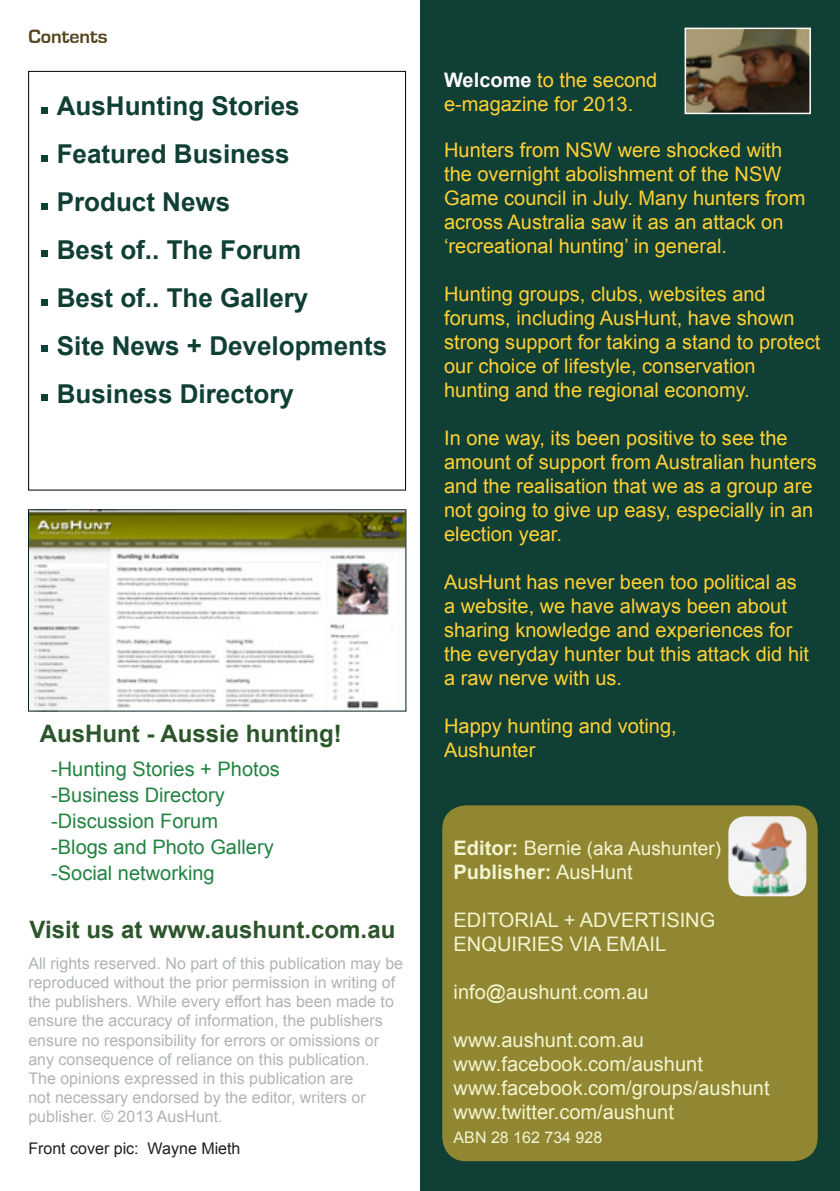
<style>
.page{position:relative;width:840px;height:1191px;background:#fff}
.page>*{position:absolute;margin:0;border:0;box-sizing:border-box;transform-origin:0 0}
.t1{font:700 26px/48px "Arial";color:#103f36}
.t2{font:700 24px "Arial";color:#2c552b}
.t3{font:20px/24px "Arial";color:#ffd134}
.t4{font:20px/24px "Arial";color:#f2f5cf}
.t5{font:20px/26px "Arial";color:#228341}
.t6{font:700 20px "Arial";color:#f2f5cf}
.t7{font:700 20px "Eurostile";color:#564320}
.t8{font:19px "Arial";color:#f2f5cf}
.t9{font:16px/19.2px "Arial";color:#b1b4b6}
.t10{font:16px "Arial";color:#1e1f20}
.t11{font:16px "Arial";color:#f2f5cf}
.s1{font-weight:700;color:#fffcfd}
.s2{font-weight:700;font-size:20px}
.s3{font-size:20px}
.s4{font-weight:400}
</style>
<div class="page">
<div style="left:420px;top:0;width:419px;height:1191px;background:#103f36"></div>
<img style="left:687px;top:31px;width:120px;height:80px">
<div style="left:684px;top:28px;width:126px;height:86px;border:2px solid #fbfdfb"></div>
<div style="left:442px;top:805px;width:375px;height:356px;background:#918632;border-radius:24px"></div>
<img style="left:30px;top:511px;width:374px;height:198px">
<div style="left:28px;top:509px;width:378px;height:202px;border:1px solid #061f20"></div>
<div style="left:28px;top:71px;width:378px;height:419px;border:1px solid #000"></div>
<img style="left:728px;top:816px;width:77px;height:80px">
<svg style="left:41px;top:108px;width:6px;height:6px"></svg>
<div style="left:41px;top:155px;width:6px;height:7px;background:#103f36"></div>
<div style="left:41px;top:203px;width:6px;height:7px;background:#103f36"></div>
<svg style="left:41px;top:251px;width:6px;height:6px"></svg>
<div style="left:41px;top:299px;width:6px;height:7px;background:#103f36"></div>
<svg style="left:41px;top:346px;width:6px;height:6px"></svg>
<div style="left:41px;top:394px;width:6px;height:7px;background:#103f36"></div>
<p class="t7" style="left:28px;top:26px;width:81px">Contents</p>
<h1 class="t1" style="left:57px;top:83px;width:332px">AusHunting Stories<br>Featured Business<br>Product News<br>Best of.. The Forum<br>Best of.. The Gallery<br>Site News + Developments<br>Business Directory</h1>
<p class="t2" style="left:40px;top:718px;width:303px">AusHunt - Aussie hunting!</p>
<p class="t5" style="left:51px;top:756px;width:230px">-Hunting Stories + Photos -Business Directory -Discussion Forum<br>-Blogs and Photo Gallery -Social networking</p>
<p class="t2" style="left:30px;top:913px;width:367px">Visit us at www.aushunt.com.au</p>
<p class="t9" style="left:28px;top:953px;width:376px">All rights reserved. No part of this publication may be reproduced without the prior permission in writing of the publishers. While every effort has been made to ensure the accuracy of information, the publishers ensure no responsibility for errors or omissions or any consequence of reliance on this publication.<br>The opinions expressed in this publication are<br>not necessary endorsed by the editor, writers or publisher. © 2013 AusHunt.</p>
<p class="t10" style="left:28px;top:1137px;width:213px">Front cover pic: Wayne Mieth</p>
<p class="t3" style="left:444px;top:68px;width:215px"><span class="s1">Welcome</span> to the second e-magazine for 2013.</p>
<p class="t3" style="left:444px;top:138px;width:362px">Hunters from NSW were shocked with the overnight abolishment of the NSW Game council in July. Many hunters from across Australia saw it as an attack on ‘recreational hunting’ in general.</p>
<p class="t3" style="left:444px;top:282px;width:377px">Hunting groups, clubs, websites and forums, including AusHunt, have shown strong support for taking a stand to protect our choice of lifestyle, conservation hunting and the regional economy.</p>
<p class="t3" style="left:444px;top:426px;width:374px">In one way, its been positive to see the amount of support from Australian hunters and the realisation that we as a group are not going to give up easy, especially in an election year.</p>
<p class="t3" style="left:444px;top:570px;width:366px">AusHunt has never been too political as a website, we have always been about sharing knowledge and experiences for the everyday hunter but this attack did hit a raw nerve with us.</p>
<p class="t3" style="left:444px;top:714px;width:234px">Happy hunting and voting,<br>Aushunter</p>
<p class="t8" style="left:453px;top:836px;width:269px"><span class="s2">Editor:</span> <span class="s3">Bernie</span> (aka Aushunter)</p>
<p class="t6" style="left:453px;top:859px;width:180px">Publisher: <span class="s4">AusHunt</span></p>
<p class="t4" style="left:453px;top:908px;width:263px">EDITORIAL + ADVERTISING<br>ENQUIRIES VIA EMAIL</p>
<p class="t4" style="left:453px;top:980px;width:196px">info@aushunt.com.au</p>
<p class="t4" style="left:453px;top:1028px;width:317px">www.aushunt.com.au www.facebook.com/aushunt www.facebook.com/groups/aushunt www.twitter.com/aushunt</p>
<p class="t11" style="left:453px;top:1127px;width:150px">ABN 28 162 734 928</p>
</div>
